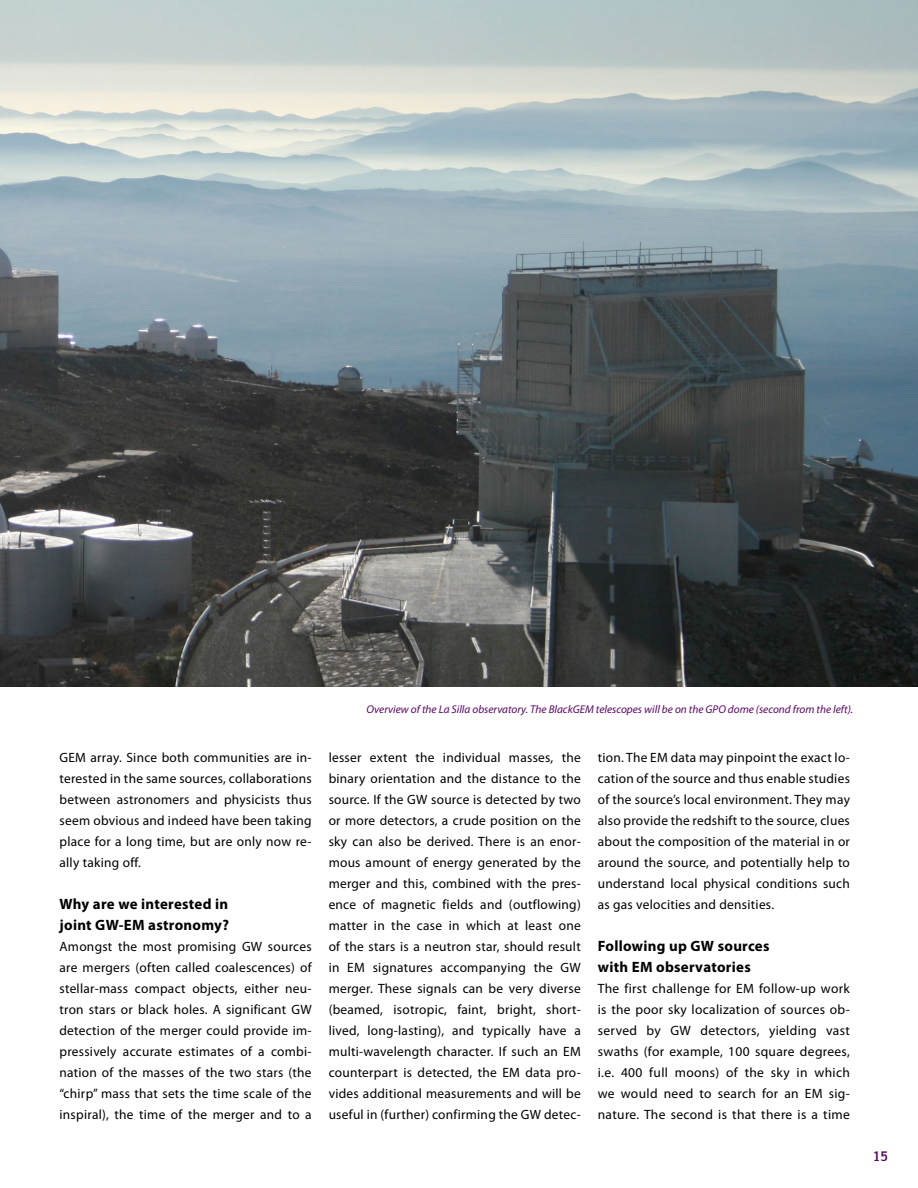
<style>
.page{position:relative;width:918px;height:1188px;background:#fff}
.page>*{position:absolute;margin:0;border:0;box-sizing:border-box;transform-origin:0 0}
.t1{font:700 15px/21px "Myriad Pro";letter-spacing:.02em;color:#000}
.t2{font:13.5px/21px "Myriad Pro";letter-spacing:.02em;color:#000;text-align:justify}
.t3{font:500 13.5px "Engel";color:#590761}
.t4{font:italic 11.25px "Myriad Pro";color:#590761}
</style>
<div class="page">
<img style="left:0;top:0;width:918px;height:686px">
<p class="t2" style="left:60px;top:747px;width:254px">GEM array. Since both communities are in&shy;terested in the same sources, collaborations between astronomers and physicists thus seem obvious and indeed have been taking place for a long time, but are only now re&shy;ally taking off.</p>
<p class="t1" style="left:60px;top:893px;width:171px">Why are we interested in joint GW-EM astronomy?</p>
<p class="t2" style="left:60px;top:936px;width:254px">Amongst the most promising GW sources are mergers (often called coalescences) of stellar-mass compact objects, either neu&shy;tron stars or black holes. A significant GW detection of the merger could provide im&shy;pressively accurate estimates of a combi&shy;nation of the masses of the two stars (the “chirp” mass that sets the time scale of the inspiral), the time of the merger and to a</p>
<p class="t4" style="left:367px;top:702px;width:488px">Overview of the La Silla observatory. The BlackGEM telescopes will be on the GPO dome (second from the left).</p>
<p class="t2" style="left:329px;top:747px;width:254px">lesser extent the individual masses, the binary orientation and the distance to the source. If the GW source is detected by two or more detectors, a crude position on the sky can also be derived. There is an enor&shy;mous amount of energy generated by the merger and this, combined with the pres&shy;ence of magnetic fields and (outflowing) matter in the case in which at least one of the stars is a neutron star, should result in EM signatures accompanying the GW merger. These signals can be very diverse (beamed, isotropic, faint, bright, short&shy;lived, long-lasting), and typically have a multi-wavelength character. If such an EM counterpart is detected, the EM data pro&shy;vides additional measurements and will be useful in (further) confirming the GW detec-</p>
<p class="t2" style="left:598px;top:747px;width:254px">tion. The EM data may pinpoint the exact lo&shy;cation of the source and thus enable studies of the source’s local environment. They may also provide the redshift to the source, clues about the composition of the material in or around the source, and potentially help to understand local physical conditions such as gas velocities and densities.</p>
<p class="t1" style="left:598px;top:935px;width:173px">Following up GW sources with EM observatories</p>
<p class="t2" style="left:598px;top:978px;width:254px">The first challenge for EM follow-up work is the poor sky localization of sources ob&shy;served by GW detectors, yielding vast swaths (for example, 100 square degrees, i.e. 400 full moons) of the sky in which we would need to search for an EM sig&shy;nature. The second is that there is a time</p>
<p class="t3" style="left:874px;top:1148px;width:15px">15</p>
</div>
